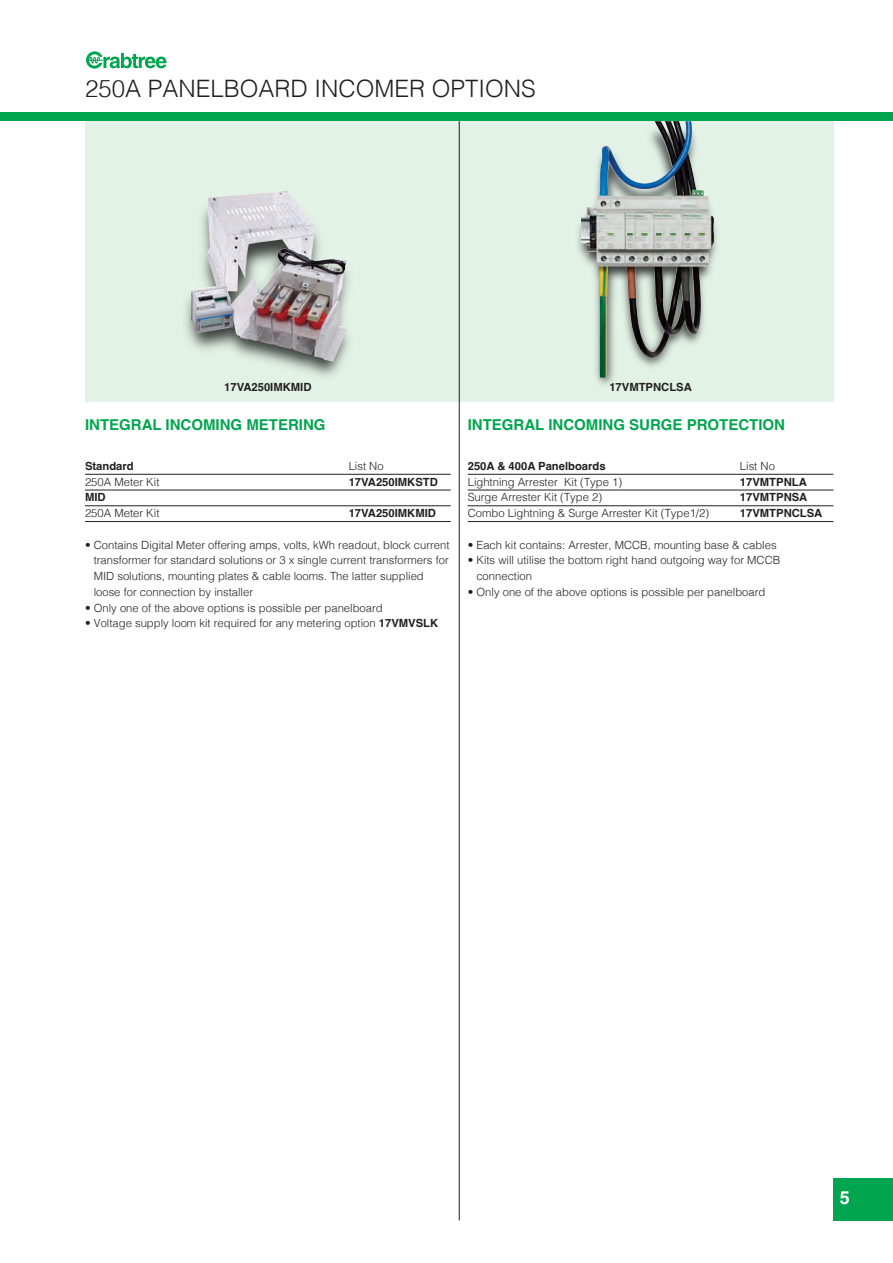
<style>
.page{position:relative;width:893px;height:1263px;background:#fff}
.page>*{position:absolute;margin:0;border:0;box-sizing:border-box;transform-origin:0 0}
.t1{font:300 24px "Helvetica";color:#231f20}
.t2{font:700 18px "Helvetica";color:#fff}
.t3{font:700 15px "Helvetica";color:#00a54f}
.t4{font:300 11.25px/15.8px "Helvetica";color:#231f20}
.t5{font:700 11.25px "Helvetica";color:#231f20}
.s1{font-weight:700}
</style>
<div class="page">
<div style="left:0;top:113px;width:893px;height:8px;background:#00a54f"></div>
<svg style="left:86px;top:51px;width:80px;height:18px"></svg>
<div style="left:833px;top:1178px;width:60px;height:42px;background:#00a54f"></div>
<div style="left:85px;top:121px;width:748px;height:281px;background:#e3f2e7"></div>
<hr style="left:459px;top:121px;width:1px;height:1099px;background:#231f20">
<hr style="left:85px;top:474px;width:366px;height:1px;background:#231f20">
<hr style="left:85px;top:490px;width:366px;height:1px;background:#231f20">
<hr style="left:85px;top:505px;width:366px;height:1px;background:#231f20">
<hr style="left:85px;top:521px;width:366px;height:1px;background:#231f20">
<hr style="left:468px;top:474px;width:365px;height:1px;background:#231f20">
<hr style="left:468px;top:490px;width:365px;height:1px;background:#231f20">
<hr style="left:468px;top:505px;width:365px;height:1px;background:#231f20">
<hr style="left:468px;top:521px;width:365px;height:1px;background:#231f20">
<img style="left:185px;top:271px;width:164px;height:106px">
<img style="left:191px;top:191px;width:156px;height:171px">
<img style="left:578px;top:146px;width:139px;height:239px">
<img style="left:608px;top:121px;width:106px;height:231px">
<h1 class="t1" style="left:85px;top:78px;width:452px">250A PANELBOARD INCOMER OPTIONS</h1>
<p class="t5" style="left:224px;top:383px;width:89px">17VA250IMKMID</p>
<p class="t5" style="left:609px;top:383px;width:84px">17VMTPNCLSA</p>
<h3 class="t3" style="left:85px;top:419px;width:242px">INTEGRAL INCOMING METERING</h3>
<p class="t5" style="left:85px;top:461px;width:50px">Standard</p>
<p class="t4" style="left:349px;top:459px;width:37px">List No</p>
<p class="t4" style="left:85px;top:475px;width:76px">250A Meter Kit</p>
<p class="t5" style="left:349px;top:477px;width:91px">17VA250IMKSTD</p>
<p class="t5" style="left:85px;top:493px;width:22px">MID</p>
<p class="t4" style="left:85px;top:506px;width:76px">250A Meter Kit</p>
<p class="t5" style="left:349px;top:508px;width:89px">17VA250IMKMID</p>
<p class="t4" style="left:94px;top:538px;width:357px;text-indent:-9px">• Contains Digital Meter offering amps, volts, kWh readout, block current transformer for standard solutions or 3 x single current transformers for MID solutions, mounting plates &amp; cable looms. The latter supplied loose for connection by installer</p>
<p class="t4" style="left:85px;top:601px;width:299px">• Only one of the above options is possible per panelboard</p>
<p class="t4" style="left:85px;top:616px;width:355px">• Voltage supply loom kit required for any metering option <span class="s1">17VMVSLK</span></p>
<h3 class="t3" style="left:468px;top:419px;width:319px">INTEGRAL INCOMING SURGE PROTECTION</h3>
<p class="t5" style="left:468px;top:461px;width:139px">250A &amp; 400A Panelboards</p>
<p class="t4" style="left:740px;top:459px;width:37px">List No</p>
<p class="t4" style="left:468px;top:475px;width:156px">Lightning Arrester Kit (Type 1)</p>
<p class="t5" style="left:740px;top:477px;width:68px">17VMTPNLA</p>
<p class="t4" style="left:468px;top:490px;width:136px">Surge Arrester Kit (Type 2)</p>
<p class="t5" style="left:740px;top:493px;width:69px">17VMTPNSA</p>
<p class="t4" style="left:468px;top:506px;width:243px">Combo Lightning &amp; Surge Arrester Kit (Type1/2)</p>
<p class="t5" style="left:740px;top:508px;width:84px">17VMTPNCLSA</p>
<p class="t4" style="left:468px;top:538px;width:310px">• Each kit contains: Arrester, MCCB, mounting base &amp; cables</p>
<p class="t4" style="left:476px;top:553px;width:305px;text-indent:-9px">• Kits will utilise the bottom right hand outgoing way for MCCB connection</p>
<p class="t4" style="left:468px;top:585px;width:299px">• Only one of the above options is possible per panelboard</p>
<h2 class="t2" style="left:840px;top:1190px;width:12px">5</h2>
</div>
